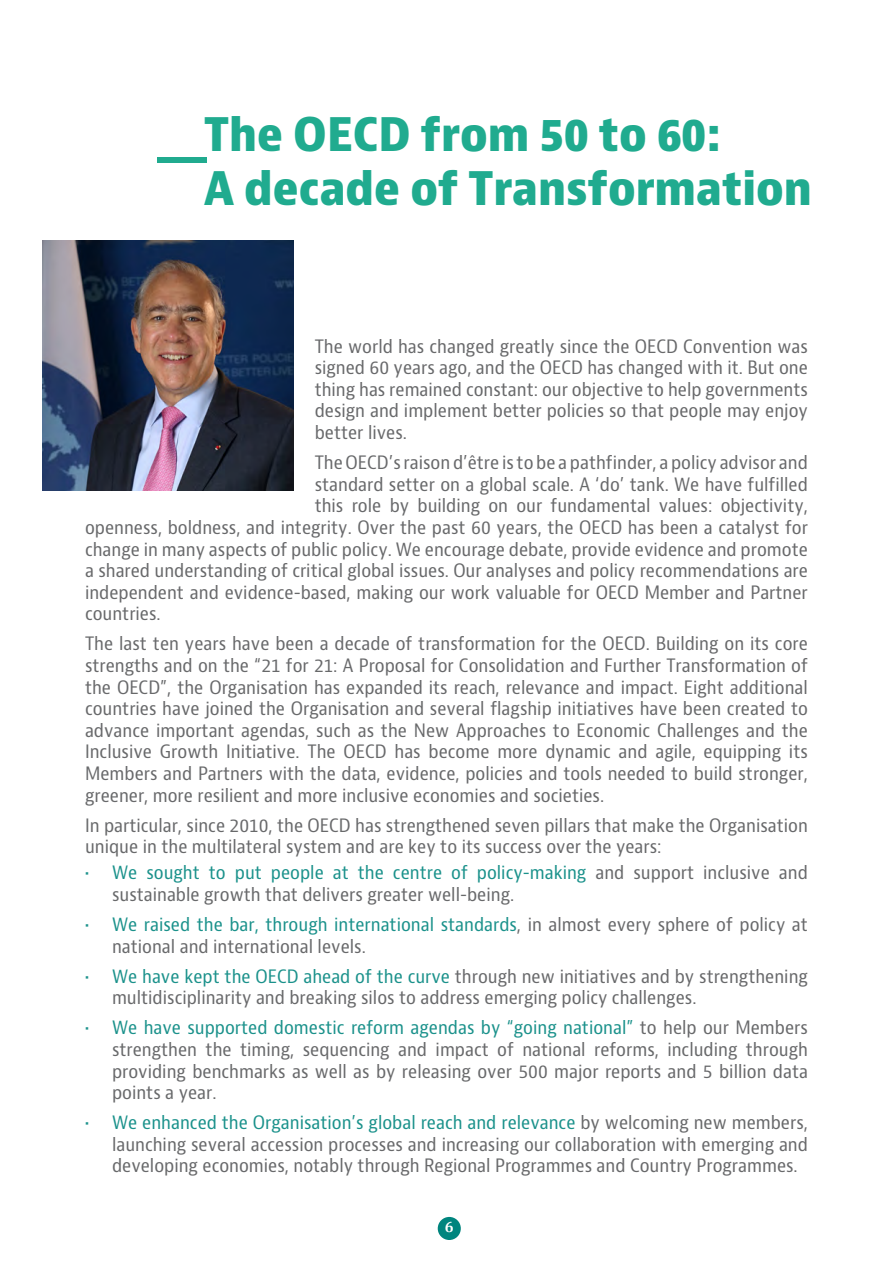
<style>
.page{position:relative;width:893px;height:1263px;background:#fff}
.page>*{position:absolute;margin:0;border:0;box-sizing:border-box;transform-origin:0 0}
.t1{font:700 condensed 45px/54px "OECD Bernini";color:#20ab8f}
.t2{font:condensed 18px/21.6px "OECD Bernini";color:#57585a;text-align:justify}
.t3{font:700 15px "Cambria";color:#fff}
.s1{color:#00857e}
</style>
<div class="page">
<div style="left:438px;top:1217px;width:23px;height:23px;background:#00857e;border-radius:50%"></div>
<img style="left:43px;top:240px;width:250px;height:250px">
<div style="left:157px;top:157px;width:50px;height:6px;background:#20ab8f"></div>
<h1 class="t1" style="left:204px;top:108px;width:609px">The OECD from 50 to 60:<br>A decade of Transformation</h1>
<p class="t2" style="left:315px;top:336px;width:495px">The world has changed greatly since the OECD Convention was signed 60 years ago, and the OECD has changed with it. But one thing has remained constant: our objective to help governments design and implement better policies so that people may enjoy better lives.</p>
<p class="t2" style="left:315px;top:452px;width:495px">The OECD’s raison d’être is to be a pathfinder, a policy advisor and</p>
<p class="t2" style="left:315px;top:474px;width:495px">standard setter on a global scale. A ‘do’ tank. We have fulfilled</p>
<p class="t2" style="left:315px;top:495px;width:495px">this role by building on our fundamental values: objectivity,</p>
<p class="t2" style="left:85px;top:517px;width:724px">openness, boldness, and integrity. Over the past 60 years, the OECD has been a catalyst for</p>
<p class="t2" style="left:85px;top:539px;width:724px">change in many aspects of public policy. We encourage debate, provide evidence and promote</p>
<p class="t2" style="left:85px;top:560px;width:724px">a shared understanding of critical global issues. Our analyses and policy recommendations are</p>
<p class="t2" style="left:85px;top:582px;width:724px">independent and evidence-based, making our work valuable for OECD Member and Partner</p>
<p class="t2" style="left:85px;top:603px;width:77px">countries.</p>
<p class="t2" style="left:85px;top:633px;width:724px">The last ten years have been a decade of transformation for the OECD. Building on its core strengths and on the “21 for 21: A Proposal for Consolidation and Further Transformation of the OECD”, the Organisation has expanded its reach, relevance and impact. Eight additional countries have joined the Organisation and several flagship initiatives have been created to advance important agendas, such as the New Approaches to Economic Challenges and the Inclusive Growth Initiative. The OECD has become more dynamic and agile, equipping its Members and Partners with the data, evidence, policies and tools needed to build stronger, greener, more resilient and more inclusive economies and societies.</p>
<p class="t2" style="left:85px;top:815px;width:724px">In particular, since 2010, the OECD has strengthened seven pillars that make the Organisation unique in the multilateral system and are key to its success over the years:</p>
<p class="t2" style="left:112px;top:862px;width:697px;text-indent:-27px"><span class="s1">• We sought to put people at the centre of policy-making</span> and support inclusive and sustainable growth that delivers greater well-being.</p>
<p class="t2" style="left:112px;top:914px;width:697px;text-indent:-27px"><span class="s1">• We raised the bar, through international standards</span>, in almost every sphere of policy at national and international levels.</p>
<p class="t2" style="left:112px;top:966px;width:697px;text-indent:-27px"><span class="s1">• We have kept the OECD ahead of the curve</span> through new initiatives and by strengthening multidisciplinarity and breaking silos to address emerging policy challenges.</p>
<p class="t2" style="left:112px;top:1017px;width:697px;text-indent:-27px"><span class="s1">• We have supported domestic reform agendas by “going national”</span> to help our Members strengthen the timing, sequencing and impact of national reforms, including through providing benchmarks as well as by releasing over 500 major reports and 5 billion data points a year.</p>
<p class="t2" style="left:112px;top:1112px;width:697px;text-indent:-27px"><span class="s1">• We enhanced the Organisation’s global reach and relevance</span> by welcoming new members, launching several accession processes and increasing our collaboration with emerging and developing economies, notably through Regional Programmes and Country Programmes.</p>
<p class="t3" style="left:445px;top:1217px;width:10px">6</p>
</div>
